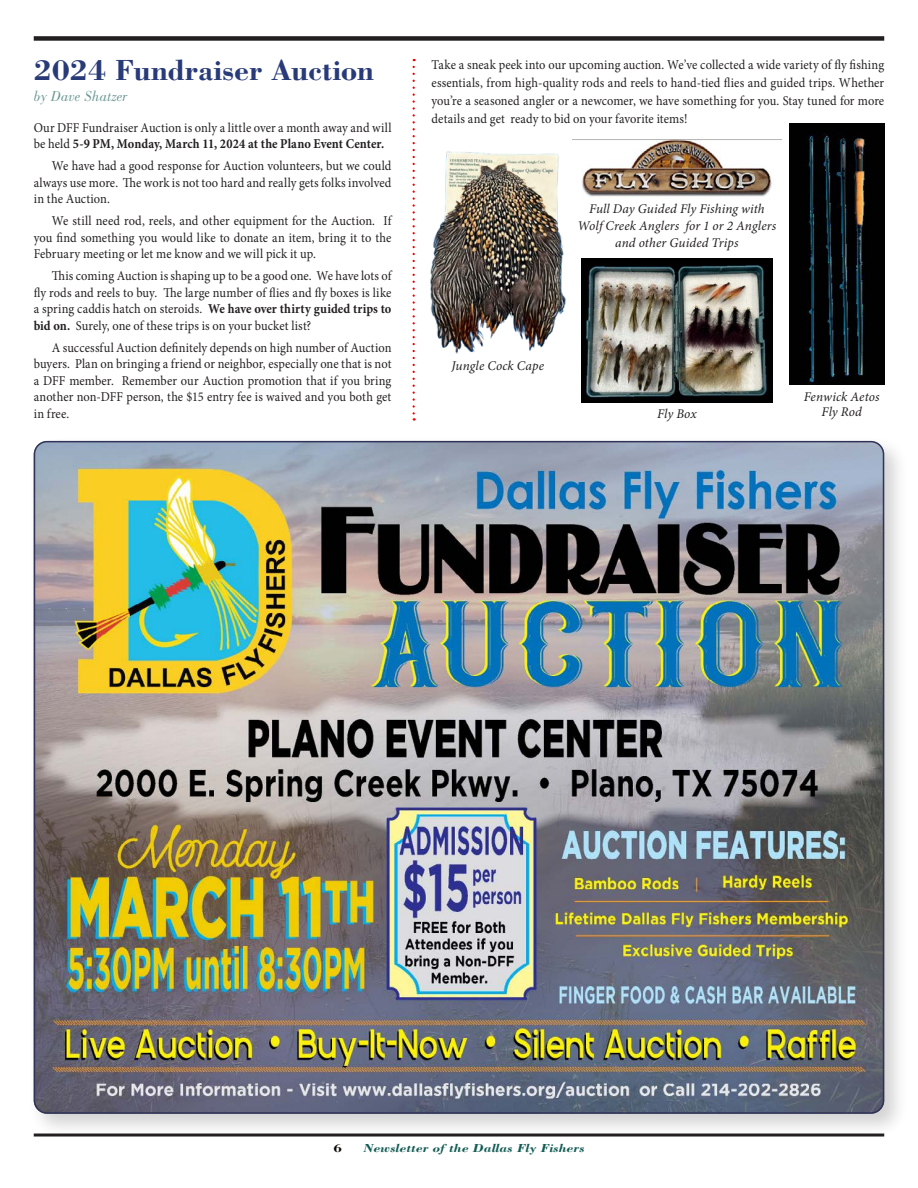
<style>
.page{position:relative;width:918px;height:1188px;background:#fff}
.page>*{position:absolute;margin:0;border:0;box-sizing:border-box;transform-origin:0 0}
.t1{font:700 30px "Bodoni Std";letter-spacing:-.005em;color:#283a78}
.t2{font:italic 15px "Bodoni Std";letter-spacing:.01em;color:#6e9996}
.t3{font:13.5px/16.5px "Minion Pro";letter-spacing:.005em;color:#231f20;text-align:justify;scale:.92 1}
.t4{font:italic 13.35px/17.1px "Minion Pro";letter-spacing:.01em;color:#231f20;text-align:center}
.t5{font:italic 700 12px "Bodoni Std";color:#115b53;scale:1.17 1}
.t6{font:700 12px "Bodoni Std";color:#0f0807;scale:1.17 1}
.s1{font-weight:700}
</style>
<div class="page">
<div style="left:34px;top:36px;width:850px;height:5px;background:#231f20"></div>
<div style="left:28px;top:435px;width:881px;height:703px;background:#231f20;opacity:.2"></div>
<img style="left:34px;top:441px;width:850px;height:673px">
<svg style="left:413px;top:67px;width:2px;height:354px"></svg>
<img style="left:581px;top:258px;width:191px;height:144px">
<img style="left:789px;top:123px;width:95px;height:261px">
<img style="left:585px;top:140px;width:187px;height:57px">
<img style="left:430px;top:139px;width:155px;height:221px">
<h1 class="t1" style="left:34px;top:51px;width:342px">2024 Fundraiser Auction</h1>
<p class="t2" style="left:34px;top:88px;width:95px">by Dave Shatzer</p>
<p class="t3" style="left:34px;top:119px;width:390px">Our DFF Fundraiser Auction is only a little over a month away and will be held <span class="s1">5-9 PM, Monday, March 11, 2024 at the Plano Event Center.</span></p>
<p class="t3" style="left:34px;top:158px;width:390px;text-indent:18px">We have had a good response for Auction volunteers, but we could always use more. The work is not too hard and really gets folks involved in the Auction.</p>
<p class="t3" style="left:34px;top:213px;width:390px;text-indent:18px">We still need rod, reels, and other equipment for the Auction. If you find something you would like to donate an item, bring it to the February meeting or let me know and we will pick it up.</p>
<p class="t3" style="left:34px;top:268px;width:390px;text-indent:18px">This coming Auction is shaping up to be a good one. We have lots of fly rods and reels to buy. The large number of flies and fly boxes is like a spring caddis hatch on steroids. <span class="s1">We have over thirty guided trips to bid on.</span> Surely, one of these trips is on your bucket list?</p>
<p class="t3" style="left:34px;top:339px;width:390px;text-indent:18px">A successful Auction definitely depends on high number of Auction buyers. Plan on bringing a friend or neighbor, especially one that is not a DFF member. Remember our Auction promotion that if you bring another non-DFF person, the $15 entry fee is waived and you both get in free.</p>
<p class="t3" style="left:432px;top:55px;width:493px;line-height:18px">Take a sneak peek into our upcoming auction. We’ve collected a wide variety of fly fishing essentials, from high-quality rods and reels to hand-tied flies and guided trips. Whether you’re a seasoned angler or a newcomer, we have something for you. Stay tuned for more details and get ready to bid on your favorite items!</p>
<p class="t4" style="left:577px;top:200px;width:200px">Full Day Guided Fly Fishing with<br>Wolf Creek Anglers for 1 or 2 Anglers and other Guided Trips</p>
<p class="t4" style="left:451px;top:357px;width:94px">Jungle Cock Cape</p>
<p class="t4" style="left:657px;top:405px;width:41px">Fly Box</p>
<p class="t4" style="left:804px;top:390px;width:77px;line-height:14.7px">Fenwick Aetos<br>Fly Rod</p>
<p class="t6" style="left:334px;top:1140px;width:9px">6</p>
<p class="t5" style="left:364px;top:1140px;width:190px">Newsletter of the Dallas Fly Fishers</p>
</div>
